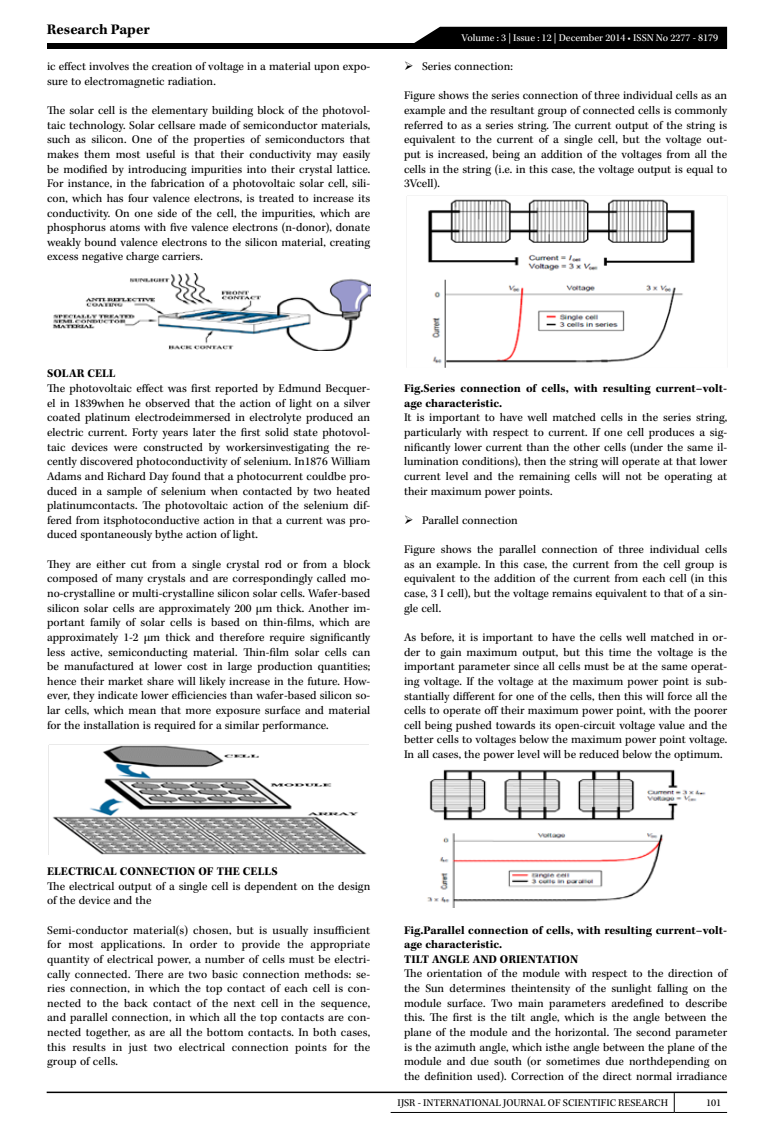
<style>
.page{position:relative;width:774px;height:1136px;background:#fff}
.page>*{position:absolute;margin:0;border:0;box-sizing:border-box;transform-origin:0 0}
.t1{font:700 15px "Kepler Std";color:#000}
.t2{font:12px/14.7px "Kepler Std";color:#000;text-align:justify}
.t3{font:700 12px/14.7px "Kepler Std";color:#000}
.t4{font:10.5px "Kepler Std";color:#000}
.t5{font:10.5px "Kepler Std";color:#fff}
</style>
<div class="page">
<hr style="left:47px;top:1091px;width:680px;height:1px;background:#000">
<svg style="left:674px;top:1092px;width:1px;height:19px"></svg>
<hr style="left:391px;top:1111px;width:283px;height:1px;background:#000">
<hr style="left:674px;top:1111px;width:53px;height:1px;background:#000">
<div style="left:47px;top:43px;width:680px;height:6px;background:#000"></div>
<div style="left:414px;top:27px;width:313px;height:16px;background:#000"></div>
<img style="left:52px;top:274px;width:318px;height:77px">
<img style="left:48px;top:744px;width:321px;height:110px">
<img style="left:427px;top:769px;width:279px;height:138px">
<img style="left:407px;top:195px;width:319px;height:173px">
<p class="t1" style="left:47px;top:21px;width:104px">Research Paper</p>
<p class="t2" style="left:47px;top:59px;width:325px">ic effect involves the creation of voltage in a material upon expo&shy;sure to electromagnetic radiation.</p>
<p class="t2" style="left:47px;top:103px;width:325px">The solar cell is the elementary building block of the photovol&shy;taic technology. Solar cellsare made of semiconductor materials, such as silicon. One of the properties of semiconductors that makes them most useful is that their conductivity may easily be modified by introducing impurities into their crystal lattice.<br>For instance, in the fabrication of a photovoltaic solar cell, sili&shy;con, which has four valence electrons, is treated to increase its conductivity. On one side of the cell, the impurities, which are phosphorus atoms with five valence electrons (n-donor), donate weakly bound valence electrons to the silicon material, creating excess negative charge carriers.</p>
<p class="t5" style="left:461px;top:32px;width:258px">Volume : 3 | Issue : 12 | December 2014 • ISSN No 2277 - 8179</p>
<p class="t2" style="left:404px;top:59px;width:111px">➢ Series connection:</p>
<p class="t2" style="left:404px;top:89px;width:325px">Figure shows the series connection of three individual cells as an example and the resultant group of connected cells is commonly referred to as a series string. The current output of the string is equivalent to the current of a single cell, but the voltage out&shy;put is increased, being an addition of the voltages from all the cells in the string (i.e. in this case, the voltage output is equal to 3Vcell).</p>
<p class="t3" style="left:47px;top:367px;width:70px">SOLAR CELL</p>
<p class="t2" style="left:47px;top:381px;width:325px">The photovoltaic effect was first reported by Edmund Becquer&shy;el in 1839when he observed that the action of light on a silver coated platinum electrodeimmersed in electrolyte produced an electric current. Forty years later the first solid state photovol&shy;taic devices were constructed by workersinvestigating the re&shy;cently discovered photoconductivity of selenium. In1876 William Adams and Richard Day found that a photocurrent couldbe pro&shy;duced in a sample of selenium when contacted by two heated platinumcontacts. The photovoltaic action of the selenium dif&shy;fered from itsphotoconductive action in that a current was pro&shy;duced spontaneously bythe action of light.</p>
<p class="t2" style="left:47px;top:557px;width:325px">They are either cut from a single crystal rod or from a block composed of many crystals and are correspondingly called mo&shy;no-crystalline or multi-crystalline silicon solar cells. Wafer-based silicon solar cells are approximately 200 μm thick. Another im&shy;portant family of solar cells is based on thin-films, which are approximately 1-2 μm thick and therefore require significantly less active, semiconducting material. Thin-film solar cells can be manufactured at lower cost in large production quantities; hence their market share will likely increase in the future. How&shy;ever, they indicate lower efficiencies than wafer-based silicon so&shy;lar cells, which mean that more exposure surface and material for the installation is required for a similar performance.</p>
<p class="t3" style="left:404px;top:381px;width:325px">Fig.Series connection of cells, with resulting current–volt&shy;age characteristic.</p>
<p class="t2" style="left:404px;top:411px;width:325px">It is important to have well matched cells in the series string, particularly with respect to current. If one cell produces a sig&shy;nificantly lower current than the other cells (under the same il&shy;lumination conditions), then the string will operate at that lower current level and the remaining cells will not be operating at their maximum power points.</p>
<p class="t2" style="left:404px;top:513px;width:115px">➢ Parallel connection</p>
<p class="t2" style="left:404px;top:542px;width:325px">Figure shows the parallel connection of three individual cells as an example. In this case, the current from the cell group is equivalent to the addition of the current from each cell (in this case, 3 I cell), but the voltage remains equivalent to that of a sin&shy;gle cell.</p>
<p class="t2" style="left:404px;top:630px;width:325px">As before, it is important to have the cells well matched in or&shy;der to gain maximum output, but this time the voltage is the important parameter since all cells must be at the same operat&shy;ing voltage. If the voltage at the maximum power point is sub&shy;stantially different for one of the cells, then this will force all the cells to operate off their maximum power point, with the poorer cell being pushed towards its open-circuit voltage value and the better cells to voltages below the maximum power point voltage.<br>In all cases, the power level will be reduced below the optimum.</p>
<p class="t3" style="left:47px;top:864px;width:232px">ELECTRICAL CONNECTION OF THE CELLS</p>
<p class="t2" style="left:47px;top:879px;width:325px">The electrical output of a single cell is dependent on the design of the device and the</p>
<p class="t2" style="left:47px;top:922px;width:325px">Semi-conductor material(s) chosen, but is usually insufficient for most applications. In order to provide the appropriate quantity of electrical power, a number of cells must be electri&shy;cally connected. There are two basic connection methods: se&shy;ries connection, in which the top contact of each cell is con&shy;nected to the back contact of the next cell in the sequence, and parallel connection, in which all the top contacts are con&shy;nected together, as are all the bottom contacts. In both cases, this results in just two electrical connection points for the group of cells.</p>
<p class="t3" style="left:404px;top:922px;width:325px">Fig.Parallel connection of cells, with resulting current–volt&shy;age characteristic.<br>TILT ANGLE AND ORIENTATION</p>
<p class="t2" style="left:404px;top:966px;width:325px">The orientation of the module with respect to the direction of the Sun determines theintensity of the sunlight falling on the module surface. Two main parameters aredefined to describe this. The first is the tilt angle, which is the angle between the plane of the module and the horizontal. The second parameter is the azimuth angle, which isthe angle between the plane of the module and due south (or sometimes due northdepending on the definition used). Correction of the direct normal irradiance</p>
<p class="t4" style="left:398px;top:1097px;width:272px">IJSR - INTERNATIONAL JOURNAL OF SCIENTIFIC RESEARCH</p>
<p class="t4" style="left:706px;top:1097px;width:17px">101</p>
</div>
